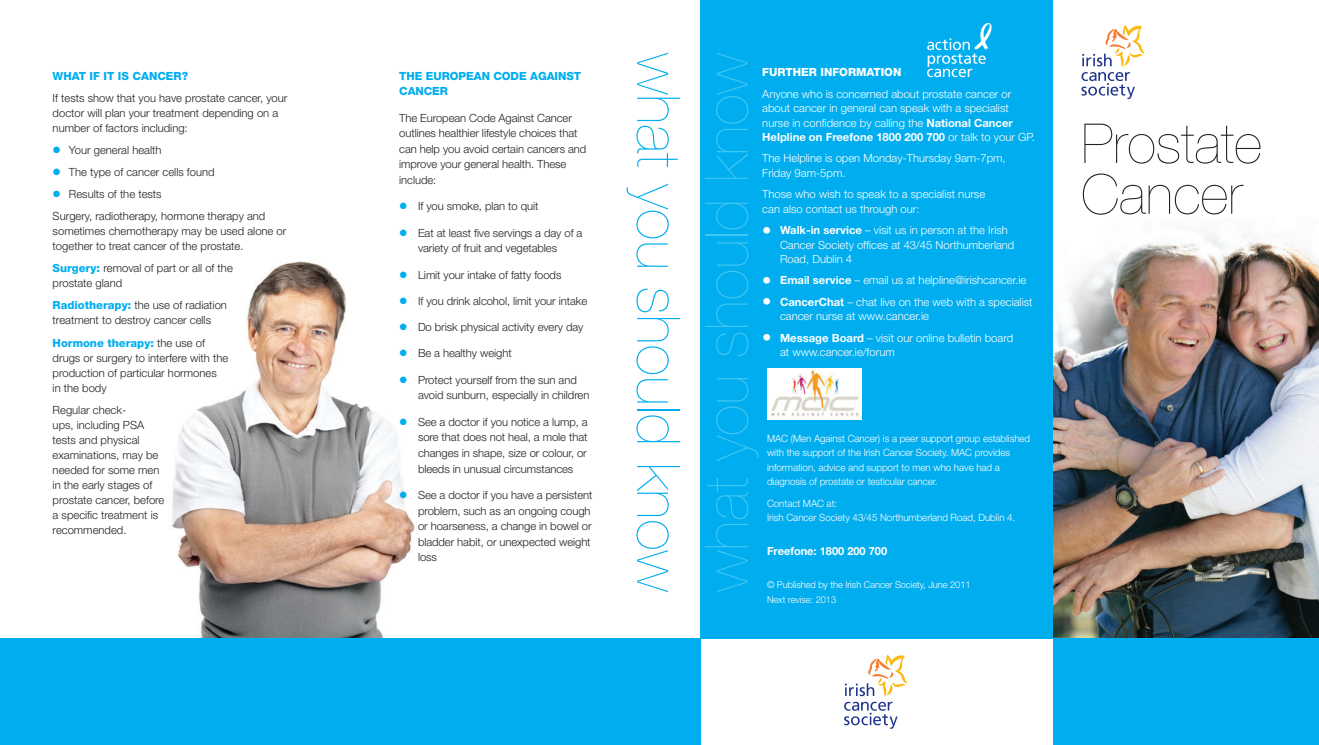
<style>
.page{position:relative;width:1319px;height:745px;background:#fff}
.page>*{position:absolute;margin:0;border:0;box-sizing:border-box;transform-origin:0 0}
.t1{font:200 60px "Helvetica Neue LT";color:#00aeef}
.t2{font:200 60px "Helvetica Neue LT";color:#40c7f4}
.t3{font:200 55px/50.8px "Helvetica Neue LT";color:#231f20}
.t4{font:300 11.25px/15px "Helvetica Neue LT";letter-spacing:-.005em;color:#231f20}
.t5{font:300 11.25px/14.4px "Helvetica Neue LT";color:#fff}
.t6{font:800 11.25px/15.6px "Helvetica Neue LT";letter-spacing:-.005em;color:#00aeef}
.t7{font:700 11.25px "Helvetica Neue LT";color:#fff}
.t8{font:800 11.25px "Helvetica Neue LT";color:#fff}
.t9{font:300 10px/14.4px "Helvetica Neue LT";letter-spacing:-.005em;color:#fff}
.t10{font:300 9.5px/14.8px "Helvetica Neue LT";letter-spacing:-.005em;color:#fff}
.s1{font-weight:800;color:#00aeef}
.s2{font-weight:700}
.s3{font-size:18.75px}
</style>
<div class="page">
<img style="left:172px;top:261px;width:243px;height:377px">
<img style="left:1052px;top:169px;width:266px;height:469px">
<div style="left:700px;top:0;width:352px;height:638px;background:#00aeef"></div>
<svg style="left:1081px;top:25px;width:63px;height:74px"></svg>
<svg style="left:844px;top:654px;width:63px;height:74px"></svg>
<div style="left:1052px;top:638px;width:266px;height:106px;background:#00aeef"></div>
<div style="left:0;top:638px;width:700px;height:106px;background:#00aeef"></div>
<img style="left:767px;top:369px;width:94px;height:50px">
<svg style="left:927px;top:23px;width:64px;height:54px"></svg>
<svg style="left:400px;top:271px;width:6px;height:6px"></svg>
<svg style="left:400px;top:297px;width:6px;height:7px"></svg>
<svg style="left:400px;top:323px;width:6px;height:7px"></svg>
<svg style="left:400px;top:350px;width:6px;height:6px"></svg>
<svg style="left:400px;top:376px;width:6px;height:6px"></svg>
<svg style="left:400px;top:418px;width:6px;height:6px"></svg>
<svg style="left:400px;top:491px;width:6px;height:6px"></svg>
<p class="t6" style="left:53px;top:69px;width:137px">WHAT IF IT IS CANCER?</p>
<p class="t4" style="left:53px;top:91px;width:236px">If tests show that you have prostate cancer, your doctor will plan your treatment depending on a number of factors including:</p>
<p class="t4" style="left:69px;top:143px;width:94px">Your general health</p>
<p class="t4" style="left:69px;top:165px;width:147px">The type of cancer cells found</p>
<p class="t4" style="left:69px;top:187px;width:94px">Results of the tests</p>
<p class="t4" style="left:53px;top:210px;width:214px">Surgery, radiotherapy, hormone therapy and</p>
<p class="t4" style="left:53px;top:225px;width:235px">sometimes chemotherapy may be used alone or together to treat cancer of the prostate.</p>
<p class="t4" style="left:53px;top:262px;width:182px"><span class="s1">Surgery:</span> removal of part or all of the prostate gland</p>
<p class="t4" style="left:53px;top:299px;width:176px"><span class="s1">Radiotherapy:</span> the use of radiation treatment to destroy cancer cells</p>
<p class="t4" style="left:53px;top:336px;width:177px"><span class="s1">Hormone therapy:</span> the use of drugs or surgery to interfere with the production of particular hormones<br>in the body</p>
<p class="t4" style="left:53px;top:403px;width:113px">Regular check-<br>ups, including PSA tests and physical examinations, may be needed for some men in the early stages of prostate cancer, before a specific treatment is recommended.</p>
<p class="t6" style="left:399px;top:69px;width:183px">THE EUROPEAN CODE AGAINST<br>CANCER</p>
<p class="t4" style="left:399px;top:111px;width:188px;line-height:15.6px">The European Code Against Cancer outlines healthier lifestyle choices that can help you avoid certain cancers and improve your general health. These include:</p>
<p class="t4" style="left:418px;top:200px;width:122px">If you smoke, plan to quit</p>
<p class="t4" style="left:418px;top:226px;width:166px;line-height:15.6px">Eat at least five servings a day of a variety of fruit and vegetables</p>
<p class="t4" style="left:418px;top:268px;width:145px">Limit your intake of fatty foods</p>
<p class="t4" style="left:418px;top:294px;width:171px">If you drink alcohol, limit your intake</p>
<p class="t4" style="left:418px;top:320px;width:167px">Do brisk physical activity every day</p>
<p class="t4" style="left:418px;top:347px;width:95px">Be a healthy weight</p>
<p class="t4" style="left:418px;top:373px;width:173px;line-height:15.6px">Protect yourself from the sun and avoid sunburn, especially in children</p>
<p class="t4" style="left:418px;top:414px;width:171px;line-height:15.6px;text-align:justify">See a doctor if you notice a lump, a sore that does not heal, a mole that changes in shape, size or colour, or bleeds in unusual circumstances</p>
<p class="t4" style="left:418px;top:488px;width:176px;line-height:15.6px">See a doctor if you have a persistent problem, such as an ongoing cough or hoarseness, a change in bowel or bladder habit, or unexpected weight loss</p>
<h1 class="t1" style="left:680px;top:53px;width:540px;rotate:90deg">what you should know</h1>
<h1 class="t2" style="left:704px;top:591px;width:540px;rotate:-90deg">what you should know</h1>
<p class="t8" style="left:762px;top:68px;width:140px">FURTHER INFORMATION</p>
<p class="t5" style="left:762px;top:88px;width:274px">Anyone who is concerned about prostate cancer or about cancer in general can speak with a specialist nurse in confidence by calling the <span class="s2">National Cancer Helpline on Freefone 1800 200 700</span> or talk to your GP.</p>
<p class="t5" style="left:762px;top:152px;width:245px">The Helpline is open Monday-Thursday 9am-7pm,<br>Friday 9am-5pm.</p>
<p class="t5" style="left:762px;top:188px;width:224px">Those who wish to speak to a specialist nurse can also contact us through our:</p>
<p class="t5" style="left:780px;top:224px;width:236px;text-indent:-18px"><span class="s3">•</span> <span class="s2">Walk-in service</span> – visit us in person at the Irish<br>Cancer Society offices at 43/45 Northumberland<br>Road, Dublin 4</p>
<p class="t5" style="left:762px;top:274px;width:265px"><span class="s3">•</span> <span class="s2">Email service</span> – email us at helpline@irishcancer.ie</p>
<p class="t5" style="left:780px;top:296px;width:254px;text-indent:-18px"><span class="s3">•</span> <span class="s2">CancerChat</span> – chat live on the web with a specialist cancer nurse at www.cancer.ie</p>
<p class="t5" style="left:780px;top:331px;width:234px;text-indent:-18px"><span class="s3">•</span> <span class="s2">Message Board</span> – visit our online bulletin board at www.cancer.ie/forum</p>
<p class="t9" style="left:767px;top:432px;width:265px">MAC (Men Against Cancer) is a peer support group established with the support of the Irish Cancer Society. MAC provides information, advice and support to men who have had a diagnosis of prostate or testicular cancer.</p>
<p class="t9" style="left:767px;top:496px;width:250px">Contact MAC at:<br>Irish Cancer Society 43/45 Northumberland Road, Dublin 4.</p>
<p class="t7" style="left:767px;top:547px;width:122px">Freefone: 1800 200 700</p>
<p class="t10" style="left:767px;top:578px;width:205px">© Published by the Irish Cancer Society, June 2011<br>Next revise: 2013</p>
<h2 class="t3" style="left:1081px;top:123px;width:182px">Prostate<br>Cancer</h2>
</div>
